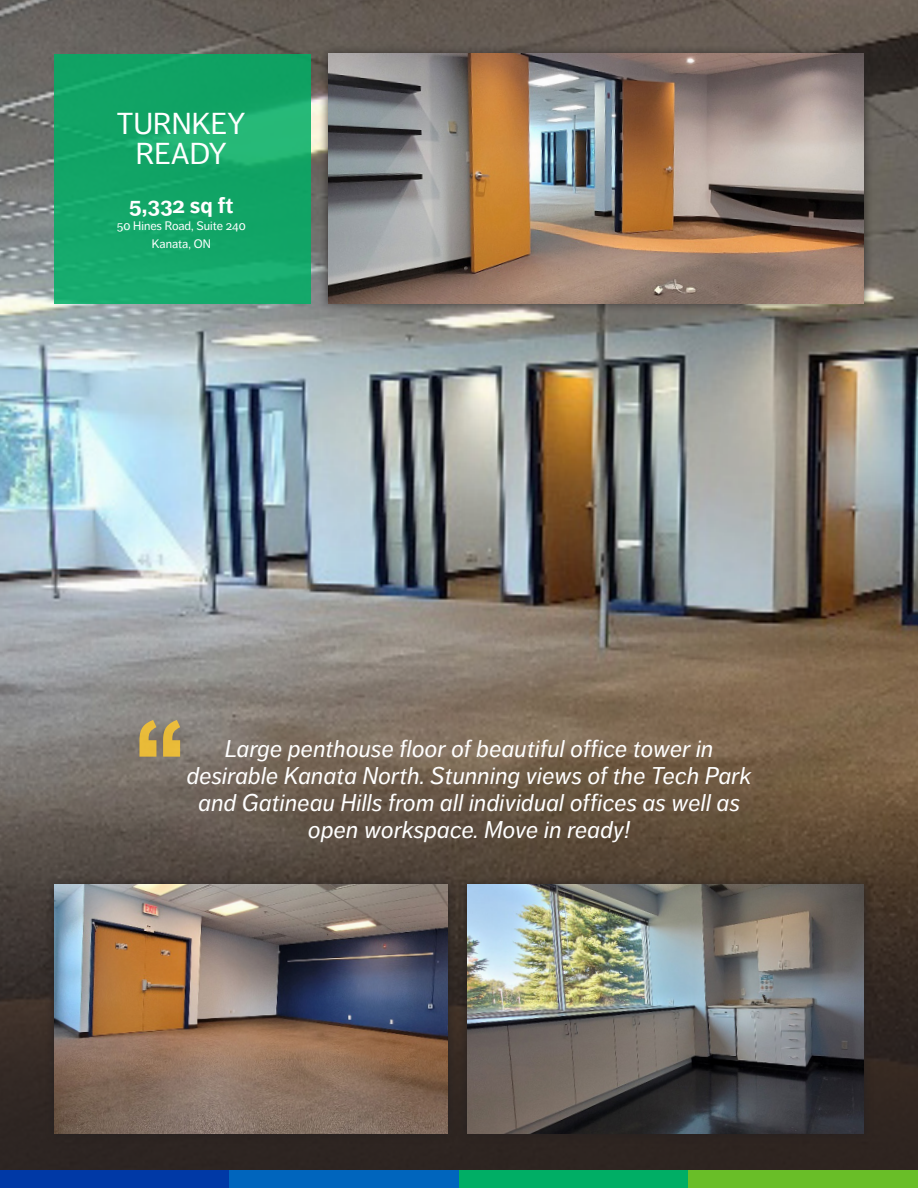
<style>
.page{position:relative;width:918px;height:1188px;background:#fff}
.page>*{position:absolute;margin:0;border:0;box-sizing:border-box;transform-origin:0 0}
.t1{font:700 112.5px "Dagny Pro";color:#fdc82f}
.t2{font:30px/30px "Dagny Pro";color:#fff;text-align:center}
.Body{font:italic 24px/27px "Dagny Pro";letter-spacing:.01em;color:#fff;text-align:center}
.t3{font:700 22.05px "Dagny Pro";color:#fff}
.t4{font:12.3px "Dagny Pro";color:#fff}
</style>
<div class="page">
<img style="left:0;top:0;width:918px;height:783px">
<svg style="left:0;top:783px;width:918px;height:388px"></svg>
<div style="left:0;top:1171px;width:230px;height:17px;background:#0039a6"></div>
<div style="left:230px;top:1171px;width:229px;height:17px;background:#0065bd"></div>
<div style="left:459px;top:1171px;width:229px;height:17px;background:#00ae65"></div>
<div style="left:688px;top:1171px;width:230px;height:17px;background:#69be28"></div>
<div style="left:44px;top:875px;width:413px;height:268px;background:#231f20;opacity:.75"></div>
<img style="left:54px;top:885px;width:394px;height:249px">
<div style="left:457px;top:875px;width:417px;height:268px;background:#231f20;opacity:.75"></div>
<img style="left:467px;top:885px;width:397px;height:249px">
<svg style="left:54px;top:54px;width:256px;height:249px;fill:#12a567"></svg>
<div style="left:319px;top:44px;width:555px;height:269px;background:#231f20;opacity:.75"></div>
<img style="left:328px;top:54px;width:536px;height:249px">
<p class="t2" style="left:117px;top:108px;width:130px">TURNKEY<br>READY</p>
<p class="t3" style="left:129px;top:192px;width:106px">5,332 sq ft</p>
<p class="t4" style="left:117px;top:219px;width:130px">50 Hines Road, Suite 240</p>
<p class="t4" style="left:152px;top:237px;width:60px">Kanata, ON</p>
<h1 class="t1" style="left:134px;top:696px;width:54px">“</h1>
<p class="Body" style="left:187px;top:735px;width:566px">Large penthouse floor of beautiful office tower in desirable Kanata North. Stunning views of the Tech Park and Gatineau Hills from all individual offices as well as open workspace. Move in ready!</p>
</div>
